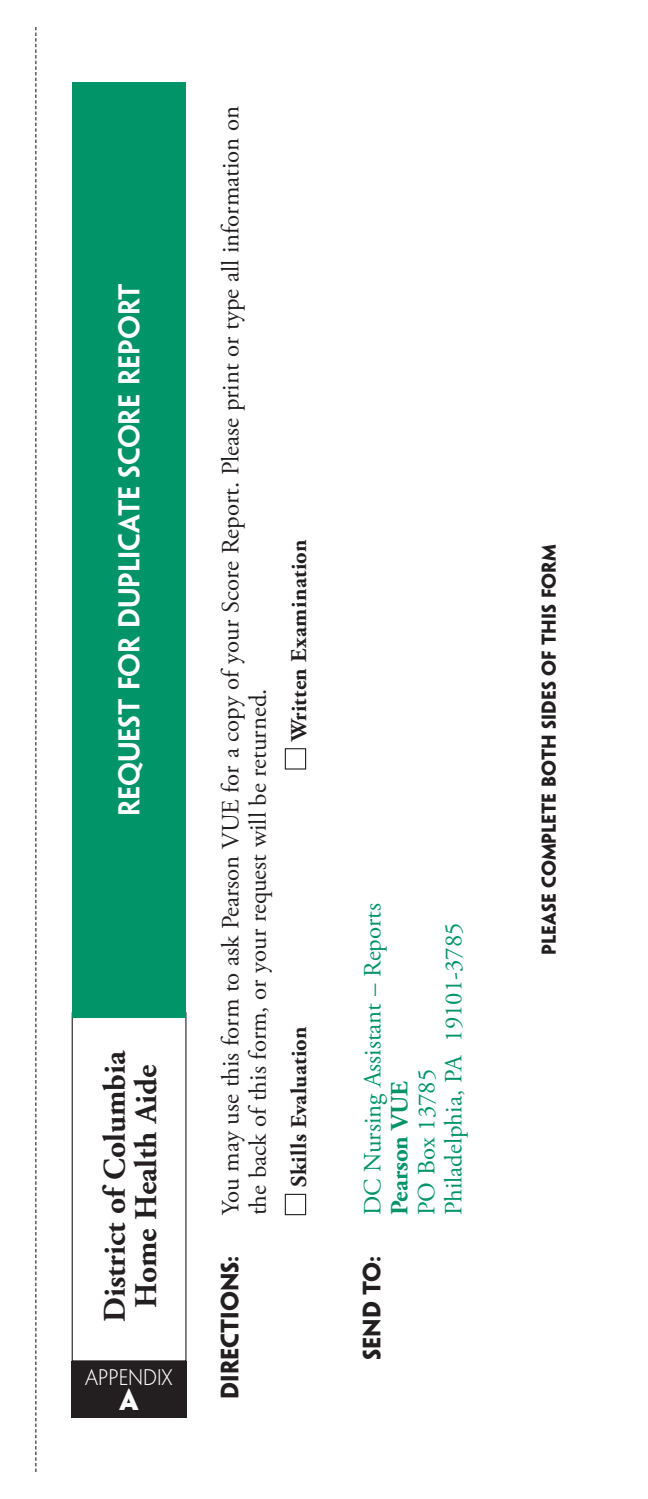
<style>
.page{position:relative;width:648px;height:1499px;background:#fff}
.page>*{position:absolute;margin:0;border:0;box-sizing:border-box;transform-origin:0 0}
.t1{font:700 31.5px/31.5px "Adobe Garamond Pro";color:#231f20;text-align:center}
.t2{font:600 27px "Penumbra Sans Std";letter-spacing:-.005em;color:#fff}
.t3{font:700 27px "Penumbra Sans Std";color:#fff}
.t4{font:24.75px/27px "Adobe Garamond Pro";color:#231f20}
.t5{font:24.75px/27px "Adobe Garamond Pro";color:#009468}
.t6{font:700 24.75px "Adobe Garamond Pro";color:#009468}
.t7{font:700 22.5px "Adobe Garamond Pro";letter-spacing:.01em;color:#231f20}
.t8{font:700 22.5px "Penumbra Sans Std";color:#231f20}
.t9{font:300 20.25px "Penumbra Sans Std";color:#fff}
.t10{font:700 18px "Penumbra Sans Std";color:#231f20}
</style>
<div class="page">
<div style="left:285px;top:1193px;width:21px;height:22px;border:1px solid #231f20"></div>
<div style="left:285px;top:748px;width:21px;height:21px;border:1px solid #231f20"></div>
<svg style="left:35px;top:27px;width:1px;height:1445px"></svg>
<div style="left:72px;top:1012px;width:114px;height:349px;border:1px solid #231f20"></div>
<div style="left:72px;top:82px;width:113px;height:935px;background:#009468"></div>
<div style="left:71px;top:1361px;width:115px;height:56px;background:#231f20"></div>
<p class="t2" style="left:112px;top:816px;width:535px;rotate:-90deg">Request for Duplicate Score Report</p>
<p class="t1" style="left:100px;top:1321px;width:273px;rotate:-90deg">District of Columbia<br>Home Health Aide</p>
<p class="t9" style="left:85px;top:1366px;width:89px">APPENDIX</p>
<p class="t3" style="left:120px;top:1382px;width:21px">A</p>
<p class="t4" style="left:218px;top:1215px;width:1110px;rotate:-90deg">You may use this form to ask Pearson VUE for a copy of your Score Report. Please print or type all information on the back of this form, or your request will be returned.</p>
<p class="t8" style="left:216px;top:1398px;width:144px;rotate:-90deg">DIRECTIONS:</p>
<p class="t7" style="left:286px;top:741px;width:203px;rotate:-90deg">Written Examination</p>
<p class="t7" style="left:286px;top:1187px;width:162px;rotate:-90deg">Skills Evaluation</p>
<p class="t5" style="left:360px;top:1215px;width:314px;rotate:-90deg">DC Nursing Assistant – Reports</p>
<p class="t6" style="left:385px;top:1215px;width:135px;rotate:-90deg">Pearson VUE</p>
<p class="t5" style="left:414px;top:1215px;width:294px;rotate:-90deg">PO Box 13785<br>Philadelphia, PA 19101-3785</p>
<p class="t8" style="left:357px;top:1360px;width:106px;rotate:-90deg">SEND TO:</p>
<p class="t10" style="left:538px;top:954px;width:412px;rotate:-90deg">PLEASE COMPLETE BOTH SIDES OF THIS FORM</p>
</div>
